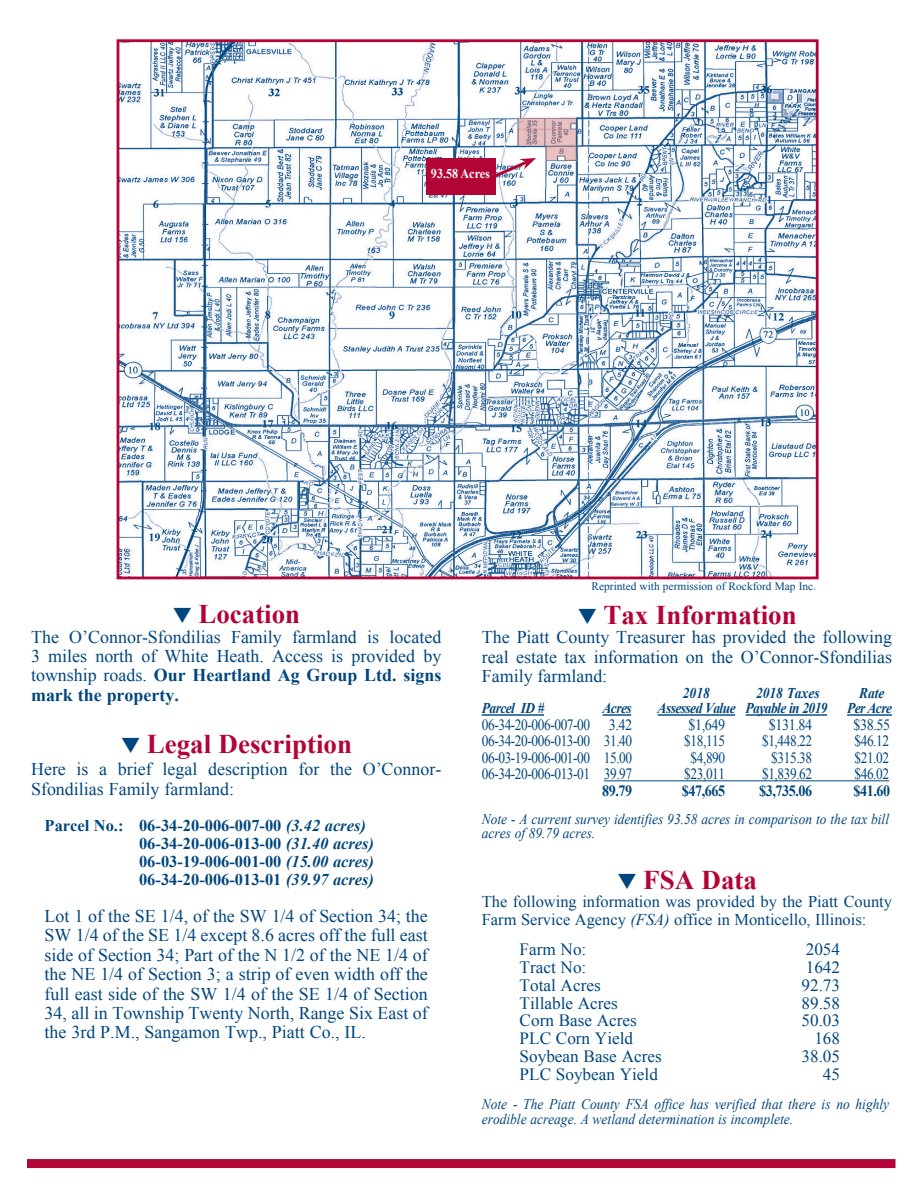
<style>
.page{position:relative;width:918px;height:1188px;background:#fff}
.page>*{position:absolute;margin:0;border:0;box-sizing:border-box;transform-origin:0 0}
.t1{font:700 27px "Times New Roman";color:#b30437}
.t2{font:700 26.85px "Times New Roman";color:#b30437}
.t3{font:18px/19.5px "Times New Roman";color:#00467e;text-align:justify}
.t4{font:17.25px "Times New Roman";color:#00467e}
.t5{font:700 16.5px "Times New Roman";color:#00467e}
.t6{font:16.5px/18px "Times New Roman";color:#00467e}
.t7{font:15.75px "Times New Roman";letter-spacing:-.03em;color:#00467e;scale:.85 1}
.t8{font:700 15.75px "Times New Roman";letter-spacing:-.03em;color:#00467e;scale:.9 1}
.t9{font:15.75px "Times New Roman";letter-spacing:-.03em;color:#00467e;scale:.9 1}
.t10{font:italic 700 15px "Times New Roman";letter-spacing:-.04em;color:#00467e;scale:.9 1}
.t11{font:italic 700 15px "Times New Roman";color:#00467e;scale:.9 1}
.t12{font:italic 14.85px/14.2px "Times New Roman";color:#00467e;scale:.91 1}
.t13{font:700 13.5px "Times New Roman";color:#fff;scale:.9 1}
.t14{font:11.4px "Times New Roman";color:#00467e}
.s1{color:#00467e}
.s2{font-weight:700}
.s3{font-style:italic}
</style>
<div class="page">
<div style="left:27px;top:1159px;width:869px;height:9px;background:#b30437"></div>
<hr style="left:482px;top:714px;width:62px;height:2px;background:#00467e">
<hr style="left:602px;top:714px;width:29px;height:2px;background:#00467e">
<hr style="left:658px;top:714px;width:77px;height:2px;background:#00467e">
<hr style="left:746px;top:714px;width:81px;height:2px;background:#00467e">
<hr style="left:847px;top:714px;width:45px;height:2px;background:#00467e">
<hr style="left:604px;top:780px;width:285px;height:1px;background:#00467e">
<img style="left:121px;top:43px;width:694px;height:532px">
<div style="left:117px;top:39px;width:702px;height:540px;border:3px solid #b30437"></div>
<div style="left:426px;top:158px;width:70px;height:37px;background:#b30437"></div>
<svg style="left:490px;top:117px;width:88px;height:63px"></svg>
<p class="t13" style="left:431px;top:164px;width:67px">93.58 Acres</p>
<p class="t14" style="left:592px;top:579px;width:226px">Reprinted with permission of Rockford Map Inc.</p>
<p class="t2" style="left:172px;top:596px;width:129px"><span class="s1">❑</span> Location</p>
<p class="t3" style="left:31px;top:627px;width:412px">The O’Connor-Sfondilias Family farmland is located 3 miles north of White Heath. Access is provided by township roads. <span class="s2">Our Heartland Ag Group Ltd. signs mark the property.</span></p>
<p class="t1" style="left:120px;top:725px;width:233px"><span class="s1">❑</span> Legal Description</p>
<p class="t3" style="left:31px;top:759px;width:412px">Here is a brief legal description for the O’Connor-<br>Sfondilias Family farmland:</p>
<p class="t5" style="left:45px;top:814px;width:323px">Parcel No.: 06-34-20-006-007-00 <span class="s3">(3.42 acres)</span></p>
<p class="t5" style="left:139px;top:832px;width:237px">06-34-20-006-013-00 <span class="s3">(31.40 acres)</span></p>
<p class="t5" style="left:139px;top:850px;width:237px">06-03-19-006-001-00 <span class="s3">(15.00 acres)</span></p>
<p class="t5" style="left:139px;top:868px;width:237px">06-34-20-006-013-01 <span class="s3">(39.97 acres)</span></p>
<p class="t3" style="left:45px;top:906px;width:385px">Lot 1 of the SE 1/4, of the SW 1/4 of Section 34; the SW 1/4 of the SE 1/4 except 8.6 acres off the full east side of Section 34; Part of the N 1/2 of the NE 1/4 of the NE 1/4 of Section 3; a strip of even width off the full east side of the SW 1/4 of the SE 1/4 of Section 34, all in Township Twenty North, Range Six East of the 3rd P.M., Sangamon Twp., Piatt Co., IL.</p>
<p class="t1" style="left:577px;top:596px;width:221px"><span class="s1">❑</span> Tax Information</p>
<p class="t3" style="left:482px;top:627px;width:412px">The Piatt County Treasurer has provided the following real estate tax information on the O’Connor-Sfondilias Family farmland:</p>
<p class="t10" style="left:683px;top:682px;width:31px">2018</p>
<p class="t11" style="left:756px;top:682px;width:72px">2018 Taxes</p>
<p class="t10" style="left:859px;top:682px;width:30px">Rate</p>
<p class="t10" style="left:482px;top:698px;width:71px">Parcel ID #</p>
<p class="t10" style="left:602px;top:698px;width:34px">Acres</p>
<p class="t10" style="left:658px;top:698px;width:190px">Assessed Value Payable in 2019</p>
<p class="t10" style="left:847px;top:698px;width:51px">Per Acre</p>
<p class="t7" style="left:482px;top:714px;width:178px">06-34-20-006-007-00 3.42</p>
<p class="t9" style="left:689px;top:714px;width:42px">$1,649</p>
<p class="t9" style="left:769px;top:714px;width:50px">$131.84</p>
<p class="t9" style="left:853px;top:714px;width:42px">$38.55</p>
<p class="t7" style="left:482px;top:730px;width:178px">06-34-20-006-013-00 31.40</p>
<p class="t7" style="left:684px;top:730px;width:50px">$18,115</p>
<p class="t7" style="left:762px;top:730px;width:60px">$1,448.22</p>
<p class="t7" style="left:855px;top:730px;width:42px">$46.12</p>
<p class="t7" style="left:482px;top:747px;width:178px">06-03-19-006-001-00 15.00</p>
<p class="t7" style="left:691px;top:747px;width:42px">$4,890</p>
<p class="t7" style="left:771px;top:747px;width:50px">$315.38</p>
<p class="t7" style="left:855px;top:747px;width:42px">$21.02</p>
<p class="t7" style="left:482px;top:763px;width:178px">06-34-20-006-013-01 39.97</p>
<p class="t7" style="left:684px;top:763px;width:50px">$23,011</p>
<p class="t7" style="left:762px;top:763px;width:60px">$1,839.62</p>
<p class="t7" style="left:855px;top:763px;width:42px">$46.02</p>
<p class="t8" style="left:602px;top:779px;width:35px">89.79</p>
<p class="t8" style="left:682px;top:779px;width:50px">$47,665</p>
<p class="t8" style="left:759px;top:779px;width:60px">$3,735.06</p>
<p class="t8" style="left:853px;top:779px;width:42px">$41.60</p>
<p class="t12" style="left:482px;top:812px;width:449px">Note - A current survey identifies 93.58 acres in comparison to the tax bill acres of 89.79 acres.</p>
<p class="t1" style="left:617px;top:861px;width:142px"><span class="s1">❑</span> FSA Data</p>
<p class="t6" style="left:482px;top:892px;width:412px">The following information was provided by the Piatt County<br>Farm Service Agency <span class="s3">(FSA)</span> office in Monticello, Illinois:</p>
<p class="t4" style="left:520px;top:937px;width:68px">Farm No:</p>
<p class="t4" style="left:806px;top:937px;width:36px">2054</p>
<p class="t4" style="left:520px;top:955px;width:68px">Tract No:</p>
<p class="t4" style="left:806px;top:955px;width:36px">1642</p>
<p class="t4" style="left:520px;top:973px;width:83px">Total Acres</p>
<p class="t4" style="left:801px;top:973px;width:40px">92.73</p>
<p class="t4" style="left:520px;top:991px;width:100px">Tillable Acres</p>
<p class="t4" style="left:801px;top:991px;width:40px">89.58</p>
<p class="t4" style="left:520px;top:1009px;width:119px">Corn Base Acres</p>
<p class="t4" style="left:801px;top:1009px;width:40px">50.03</p>
<p class="t4" style="left:520px;top:1027px;width:115px">PLC Corn Yield</p>
<p class="t4" style="left:814px;top:1027px;width:27px">168</p>
<p class="t4" style="left:520px;top:1045px;width:144px">Soybean Base Acres</p>
<p class="t4" style="left:801px;top:1045px;width:40px">38.05</p>
<p class="t4" style="left:520px;top:1063px;width:140px">PLC Soybean Yield</p>
<p class="t4" style="left:823px;top:1063px;width:19px">45</p>
<p class="t12" style="left:482px;top:1095px;width:449px;line-height:15.8px">Note - The Piatt County FSA office has verified that there is no highly erodible acreage. A wetland determination is incomplete.</p>
</div>
